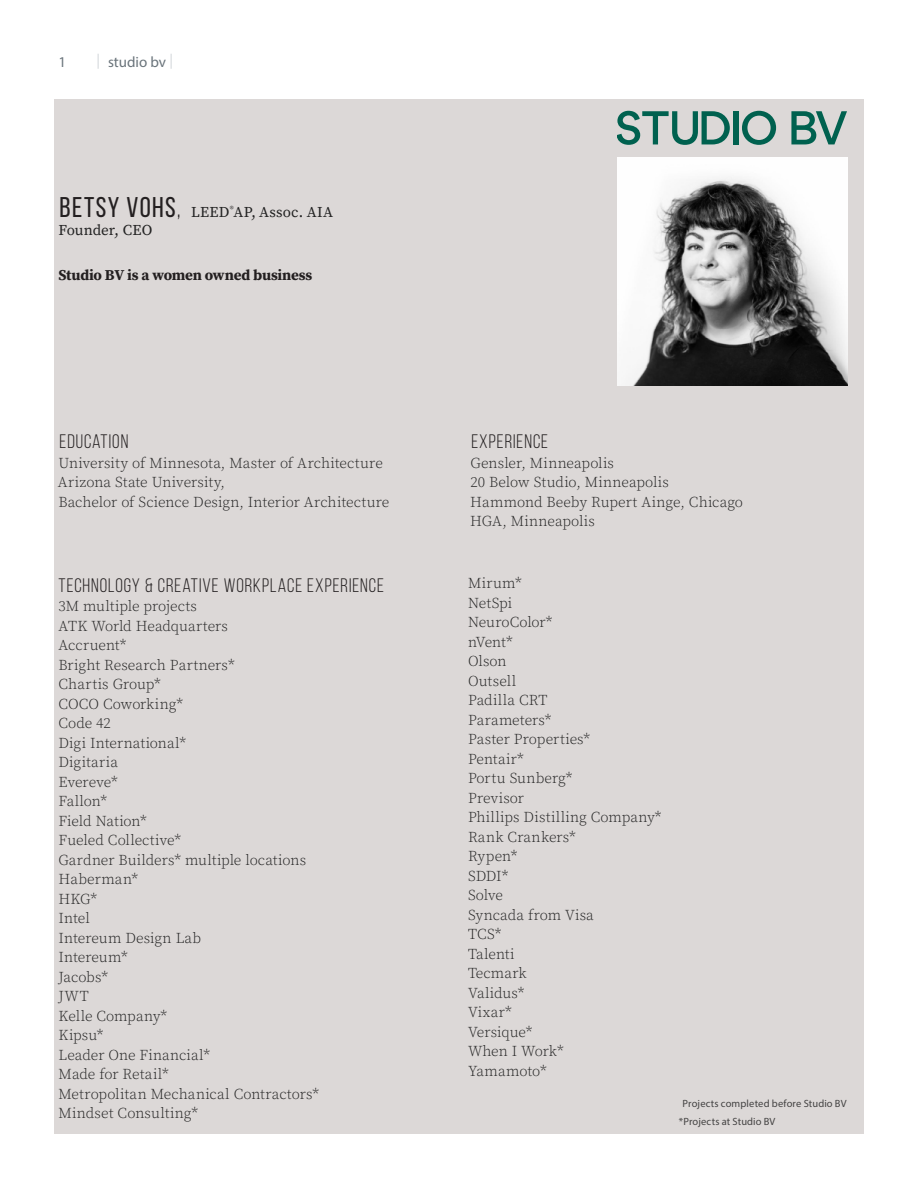
<style>
.page{position:relative;width:918px;height:1188px;background:#fff}
.page>*{position:absolute;margin:0;border:0;box-sizing:border-box;transform-origin:0 0}
.Subhead{font:19.5px "Bebas Neue";letter-spacing:.05em;color:#231f20}
.TEXT{font:300 15px/19.5px "Source Serif Pro";letter-spacing:.005em;color:#222}
.TEXT-2{font:15px "Source Serif Pro";letter-spacing:.01em;color:#222}
.TEXT-3{font:700 15px "Source Serif Pro";letter-spacing:-.02em;color:#231f20}
.t1{font:15px "Myriad Pro";color:#6a747b}
.t2{font:10.5px "Myriad Pro";letter-spacing:.015em;color:#434242}
.s1{color:#d3d7db}
.s2{font-family:"Bebas Neue";font-size:28.5px;color:#231f20}
</style>
<div class="page">
<div style="left:54px;top:99px;width:810px;height:1034px;background:#dcd8d7"></div>
<img style="left:618px;top:158px;width:229px;height:228px">
<svg style="left:618px;top:111px;width:112px;height:34px"></svg>
<div style="left:733px;top:111px;width:5px;height:33px;background:#00614f"></div>
<svg style="left:742px;top:111px;width:34px;height:34px"></svg>
<svg style="left:791px;top:111px;width:56px;height:33px"></svg>
<p class="t1" style="left:58px;top:52px;width:9px">1</p>
<p class="t1" style="left:96px;top:52px;width:78px"><span class="s1">|</span> studio bv <span class="s1">|</span></p>
<p class="TEXT-2" style="left:60px;top:204px;width:275px"><span class="s2">BETSY VOHS</span><span class="s2">,</span> LEED<sup>®</sup>AP, Assoc. AIA</p>
<p class="TEXT-2" style="left:58px;top:221px;width:95px">Founder, CEO</p>
<p class="TEXT-3" style="left:58px;top:266px;width:255px">Studio BV is a women owned business</p>
<p class="Subhead" style="left:60px;top:431px;width:70px">EDUCATION</p>
<p class="TEXT" style="left:58px;top:453px;width:326px">University of Minnesota, Master of Architecture</p>
<p class="TEXT" style="left:58px;top:473px;width:169px">Arizona State University,</p>
<p class="TEXT" style="left:59px;top:492px;width:332px">Bachelor of Science Design, Interior Architecture</p>
<p class="Subhead" style="left:58px;top:575px;width:327px">TECHNOLOGY &amp; CREATIVE WORKPLACE EXPERIENCE</p>
<p class="TEXT" style="left:58px;top:597px;width:140px">3M multiple projects</p>
<p class="TEXT" style="left:58px;top:617px;width:171px">ATK World Headquarters</p>
<p class="TEXT" style="left:58px;top:636px;width:69px">Accruent*</p>
<p class="TEXT" style="left:58px;top:656px;width:178px">Bright Research Partners*</p>
<p class="TEXT" style="left:58px;top:675px;width:129px">Chartis Group*<br>COCO Coworking*<br>Code 42<br>Digi International*</p>
<p class="TEXT" style="left:58px;top:753px;width:61px">Digitaria</p>
<p class="TEXT" style="left:58px;top:773px;width:61px">Evereve*</p>
<p class="TEXT" style="left:58px;top:792px;width:90px">Fallon*<br>Field Nation*</p>
<p class="TEXT" style="left:58px;top:831px;width:124px">Fueled Collective*</p>
<p class="TEXT" style="left:58px;top:851px;width:249px">Gardner Builders* multiple locations<br>Haberman*<br>HKG*</p>
<p class="TEXT" style="left:58px;top:909px;width:33px">Intel</p>
<p class="TEXT" style="left:58px;top:929px;width:144px">Intereum Design Lab</p>
<p class="TEXT" style="left:58px;top:948px;width:71px">Intereum*</p>
<p class="TEXT" style="left:58px;top:968px;width:110px">Jacobs*<br>JWT<br>Kelle Company*</p>
<p class="TEXT" style="left:58px;top:1026px;width:47px">Kipsu*</p>
<p class="TEXT" style="left:58px;top:1046px;width:153px">Leader One Financial*</p>
<p class="TEXT" style="left:58px;top:1065px;width:262px">Made for Retail*<br>Metropolitan Mechanical Contractors*</p>
<p class="TEXT" style="left:58px;top:1104px;width:141px">Mindset Consulting*</p>
<p class="Subhead" style="left:471px;top:431px;width:78px">EXPERIENCE</p>
<p class="TEXT" style="left:470px;top:453px;width:145px">Gensler, Minneapolis</p>
<p class="TEXT" style="left:470px;top:473px;width:200px">20 Below Studio, Minneapolis</p>
<p class="TEXT" style="left:470px;top:492px;width:274px">Hammond Beeby Rupert Ainge, Chicago</p>
<p class="TEXT" style="left:470px;top:512px;width:126px">HGA, Minneapolis</p>
<p class="TEXT" style="left:468px;top:574px;width:55px">Mirum*<br>NetSpi</p>
<p class="TEXT" style="left:468px;top:613px;width:86px">NeuroColor*</p>
<p class="TEXT" style="left:468px;top:633px;width:46px">nVent*</p>
<p class="TEXT" style="left:468px;top:652px;width:40px">Olson</p>
<p class="TEXT" style="left:468px;top:672px;width:50px">Outsell</p>
<p class="TEXT" style="left:468px;top:691px;width:124px">Padilla CRT<br>Parameters*<br>Paster Properties*</p>
<p class="TEXT" style="left:468px;top:750px;width:57px">Pentair*</p>
<p class="TEXT" style="left:468px;top:769px;width:106px">Portu Sunberg*<br>Previsor</p>
<p class="TEXT" style="left:468px;top:808px;width:195px">Phillips Distilling Company*</p>
<p class="TEXT" style="left:468px;top:828px;width:109px">Rank Crankers*<br>Rypen*</p>
<p class="TEXT" style="left:468px;top:867px;width:42px">SDDI*<br>Solve</p>
<p class="TEXT" style="left:468px;top:906px;width:127px">Syncada from Visa</p>
<p class="TEXT" style="left:468px;top:925px;width:35px">TCS*</p>
<p class="TEXT" style="left:468px;top:945px;width:48px">Talenti</p>
<p class="TEXT" style="left:468px;top:964px;width:60px">Tecmark</p>
<p class="TEXT" style="left:468px;top:984px;width:58px">Validus*</p>
<p class="TEXT" style="left:468px;top:1003px;width:97px">Vixar*<br>Versique*<br>When I Work*</p>
<p class="TEXT" style="left:468px;top:1062px;width:80px">Yamamoto*</p>
<p class="t2" style="left:683px;top:1097px;width:165px">Projects completed before Studio BV</p>
<p class="t2" style="left:679px;top:1115px;width:98px">*Projects at Studio BV</p>
</div>
